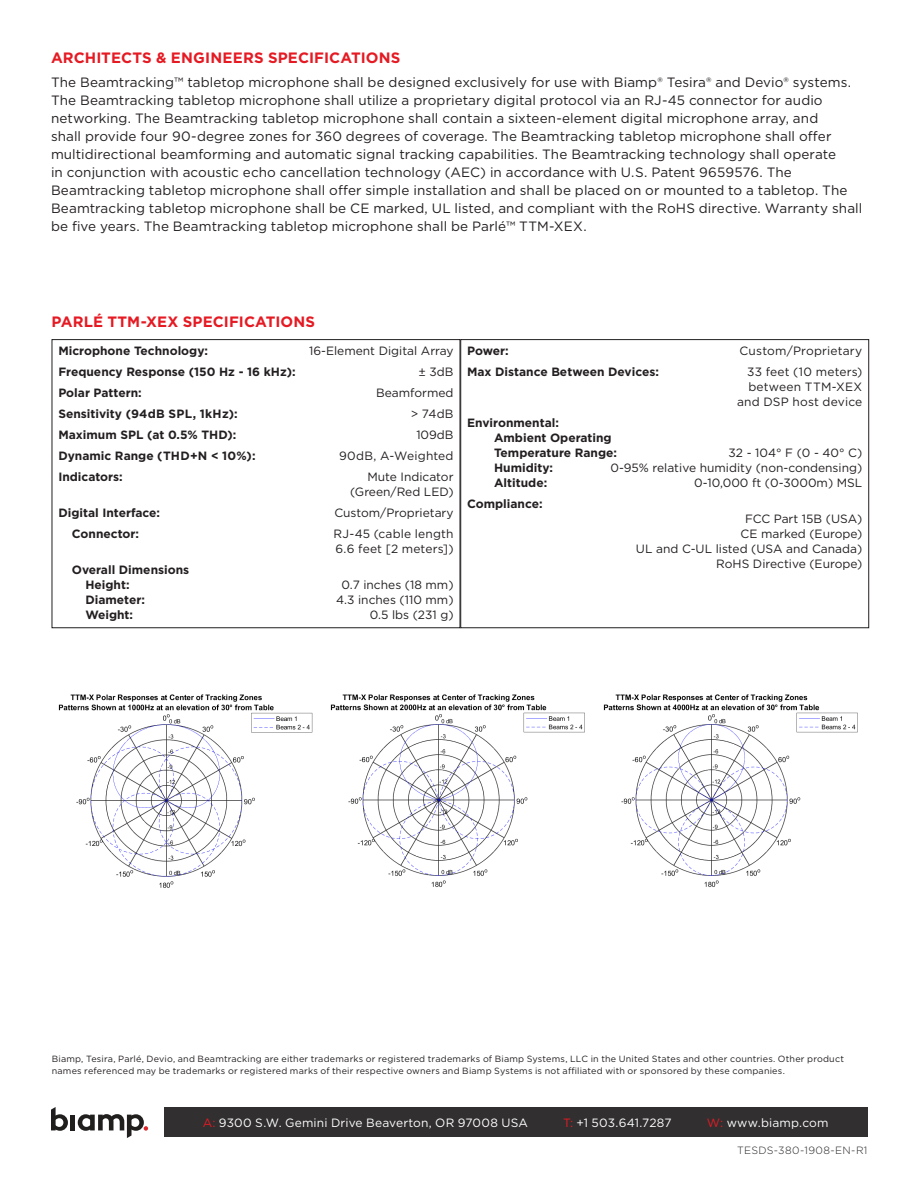
<style>
.page{position:relative;width:918px;height:1188px;background:#fff}
.page>*{position:absolute;margin:0;border:0;box-sizing:border-box;transform-origin:0 0}
.subhead{font:700 15px "Gotham";letter-spacing:.005em;color:#e51a23}
.A_E_body{font:13.5px/18px "Gotham";letter-spacing:.005em;color:#231f20}
.Table_body{font:12px/15px "Gotham";color:#231f20;text-align:right}
.Table_body-2{font:700 12px/15px "Gotham";color:#231f20}
.t1{font:12px "Gotham";letter-spacing:.015em;color:#fff}
.Table_body-3{font:12px/15px "Gotham";letter-spacing:.02em;color:#231f20;text-align:right}
.Table_Body_Indented{font:12px "Gotham";color:#231f20}
.Table_Body_Indented-2{font:700 12px "Gotham";color:#231f20}
.A_E_body-2{font:300 10.5px "Gotham";letter-spacing:.03em;color:#231f20}
.BODY_COPY_BLK{font:9px/12px "Gotham";letter-spacing:.02em;color:#231f20}
.s1{color:#e51a23}
</style>
<div class="page">
<svg style="left:51px;top:1107px;width:17px;height:24px"></svg>
<hr style="left:71px;top:1115px;width:4px;height:15px;background:#211e1e">
<svg style="left:78px;top:1114px;width:70px;height:24px"></svg>
<div style="left:164px;top:1107px;width:704px;height:30px;background:#312f30"></div>
<div style="left:52px;top:339px;width:408px;height:289px;border:1px solid #231f20"></div>
<div style="left:460px;top:339px;width:409px;height:289px;border:1px solid #231f20"></div>
<img style="left:58px;top:694px;width:800px;height:194px">
<p class="subhead" style="left:51px;top:48px;width:351px">ARCHITECTS &amp; ENGINEERS SPECIFICATIONS</p>
<p class="A_E_body" style="left:51px;top:73px;width:813px">The Beamtracking™ tabletop microphone shall be designed exclusively for use with Biamp® Tesira® and Devio® systems.<br>The Beamtracking tabletop microphone shall utilize a proprietary digital protocol via an RJ-45 connector for audio networking. The Beamtracking tabletop microphone shall contain a sixteen-element digital microphone array, and<br>shall provide four 90-degree zones for 360 degrees of coverage. The Beamtracking tabletop microphone shall offer multidirectional beamforming and automatic signal tracking capabilities. The Beamtracking technology shall operate<br>in conjunction with acoustic echo cancellation technology (AEC) in accordance with U.S. Patent 9659576. The Beamtracking tabletop microphone shall offer simple installation and shall be placed on or mounted to a tabletop. The Beamtracking tabletop microphone shall be CE marked, UL listed, and compliant with the RoHS directive. Warranty shall be five years. The Beamtracking tabletop microphone shall be Parlé™ TTM-XEX.</p>
<p class="subhead" style="left:52px;top:312px;width:265px">PARLÉ TTM-XEX SPECIFICATIONS</p>
<p class="Table_body-2" style="left:58px;top:343px;width:151px">Microphone Technology:</p>
<p class="Table_body" style="left:309px;top:343px;width:146px">16-Element Digital Array</p>
<p class="Table_body-2" style="left:58px;top:364px;width:239px">Frequency Response (150 Hz - 16 kHz):</p>
<p class="Table_body" style="left:419px;top:364px;width:37px">± 3dB</p>
<p class="Table_body-2" style="left:58px;top:385px;width:85px">Polar Pattern:</p>
<p class="Table_body" style="left:376px;top:385px;width:79px">Beamformed</p>
<p class="Table_body-2" style="left:58px;top:406px;width:181px">Sensitivity (94dB SPL, 1kHz):</p>
<p class="Table_body" style="left:411px;top:406px;width:44px">&gt; 74dB</p>
<p class="Table_body-2" style="left:58px;top:427px;width:179px">Maximum SPL (at 0.5% THD):</p>
<p class="Table_body" style="left:416px;top:427px;width:39px">109dB</p>
<p class="Table_body-2" style="left:58px;top:448px;width:199px">Dynamic Range (THD+N &lt; 10%):</p>
<p class="Table_body" style="left:339px;top:448px;width:116px">90dB, A-Weighted</p>
<p class="Table_body-2" style="left:58px;top:469px;width:66px">Indicators:</p>
<p class="Table_body" style="left:350px;top:469px;width:105px">Mute Indicator (Green/Red LED)</p>
<p class="Table_body-2" style="left:58px;top:505px;width:103px">Digital Interface:</p>
<p class="Table_body" style="left:334px;top:505px;width:121px">Custom/Proprietary</p>
<p class="Table_body-2" style="left:72px;top:526px;width:69px">Connector:</p>
<p class="Table_body" style="left:334px;top:526px;width:122px;text-align:left">RJ-45 (cable length<br>6.6 feet [2 meters])</p>
<p class="Table_body-2" style="left:72px;top:562px;width:119px">Overall Dimensions</p>
<p class="Table_Body_Indented-2" style="left:85px;top:577px;width:46px">Height:</p>
<p class="Table_Body_Indented" style="left:342px;top:577px;width:113px">0.7 inches (18 mm)</p>
<p class="Table_Body_Indented-2" style="left:85px;top:592px;width:61px">Diameter:</p>
<p class="Table_Body_Indented" style="left:336px;top:592px;width:119px">4.3 inches (110 mm)</p>
<p class="Table_Body_Indented-2" style="left:85px;top:607px;width:49px">Weight:</p>
<p class="Table_Body_Indented" style="left:370px;top:607px;width:85px">0.5 lbs (231 g)</p>
<p class="Table_body-2" style="left:467px;top:343px;width:43px">Power:</p>
<p class="Table_body" style="left:740px;top:343px;width:124px">Custom/Proprietary</p>
<p class="Table_body-2" style="left:467px;top:364px;width:193px">Max Distance Between Devices:</p>
<p class="Table_body-3" style="left:737px;top:364px;width:127px">33 feet (10 meters) between TTM-XEX and DSP host device</p>
<p class="Table_body-2" style="left:494px;top:415px;width:124px;text-indent:-27px">Environmental:<br>Ambient Operating<br>Temperature Range:</p>
<p class="Table_body" style="left:729px;top:445px;width:135px">32 - 104° F (0 - 40° C)</p>
<p class="Table_body-2" style="left:494px;top:460px;width:61px">Humidity:</p>
<p class="Table_body" style="left:610px;top:460px;width:253px">0-95% relative humidity (non-condensing)</p>
<p class="Table_body-2" style="left:494px;top:475px;width:55px">Altitude:</p>
<p class="Table_body" style="left:694px;top:475px;width:170px">0-10,000 ft (0-3000m) MSL</p>
<p class="Table_body-2" style="left:467px;top:496px;width:77px">Compliance:</p>
<p class="Table_body" style="left:636px;top:511px;width:228px">FCC Part 15B (USA)<br>CE marked (Europe)<br>UL and C-UL listed (USA and Canada)<br>RoHS Directive (Europe)</p>
<p class="BODY_COPY_BLK" style="left:52px;top:1052px;width:794px">Biamp, Tesira, Parlé, Devio, and Beamtracking are either trademarks or registered trademarks of Biamp Systems, LLC in the United States and other countries. Other product names referenced may be trademarks or registered marks of their respective owners and Biamp Systems is not affiliated with or sponsored by these companies.</p>
<p class="t1" style="left:203px;top:1115px;width:327px"><span class="s1">A:</span> 9300 S.W. Gemini Drive Beaverton, OR 97008 USA</p>
<p class="t1" style="left:563px;top:1115px;width:110px"><span class="s1">T:</span> +1 503.641.7287</p>
<p class="t1" style="left:707px;top:1115px;width:123px"><span class="s1">W:</span> www.biamp.com</p>
<p class="A_E_body-2" style="left:737px;top:1144px;width:132px">TESDS-380-1908-EN-R1</p>
</div>
